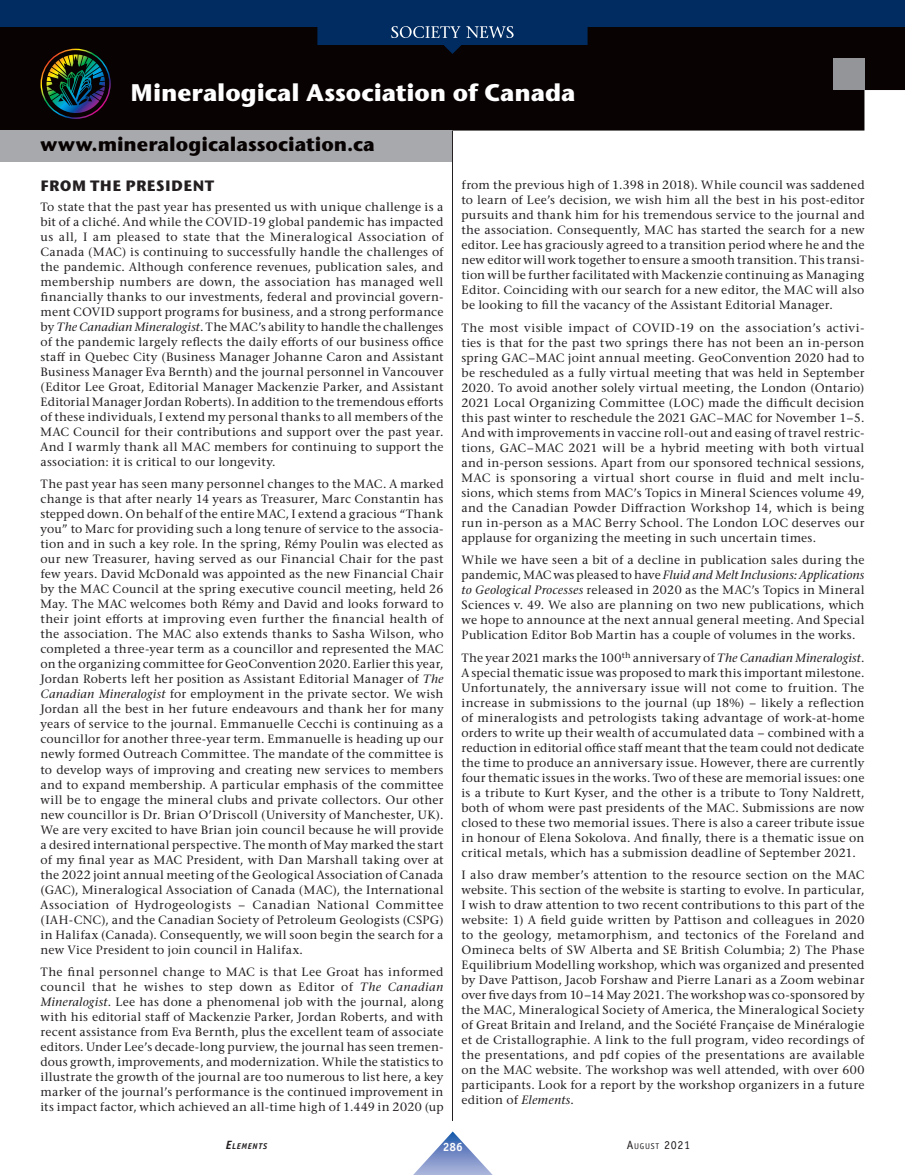
<style>
.page{position:relative;width:905px;height:1175px;background:#fff}
.page>*{position:absolute;margin:0;border:0;box-sizing:border-box;transform-origin:0 0}
.t1{font:700 24px "Stone Sans ITC";color:#fff}
.t2{font:700 19.5px "Stone Sans ITC";color:#080302}
.t3{font:700 15px "Stone Sans ITC";letter-spacing:.025em;color:#231f20}
.t4{font:500 12px/15px "Stone Serif ITC";letter-spacing:.025em;color:#231f20;text-align:justify}
.t5{font:12px "Officina Sans Std";color:#231f20}
.t6{font:700 12px "Officina Sans Std";color:#fcfcfc}
.t7{font:italic 700 8.4px "Officina Sans Std";letter-spacing:.08em;color:#231f20}
.s1{font-style:italic}
.s2{font-size:12px}
.s3{font-size:8.4px}
</style>
<div class="page">
<div style="left:0;top:54px;width:904px;height:76px;background:#080302"></div>
<div style="left:0;top:130px;width:452px;height:32px;background:#a8a9ad"></div>
<div style="left:832px;top:58px;width:32px;height:32px;background:#939598"></div>
<hr style="left:452px;top:130px;width:1px;height:990px;background:#231f20">
<img style="left:40px;top:54px;width:71px;height:65px">
<svg style="left:0;top:0;width:904px;height:54px;background:#031b3a"></svg>
<svg style="left:414px;top:1131px;width:78px;height:43px"></svg>
<svg style="left:391px;top:26px;width:122px;height:12px"></svg>
<h1 class="t1" style="left:130px;top:76px;width:446px">Mineralogical Association of Canada</h1>
<h2 class="t2" style="left:40px;top:131px;width:336px">www.mineralogicalassociation.ca</h2>
<p class="t3" style="left:41px;top:176px;width:175px">FROM THE PRESIDENT</p>
<p class="t4" style="left:40px;top:199px;width:404px">To state that the past year has presented us with unique challenge is a bit of a cliché. And while the COVID-19 global pandemic has impacted us all, I am pleased to state that the Mineralogical Association of Canada (MAC) is continuing to successfully handle the challenges of the pandemic. Although conference revenues, publication sales, and membership numbers are down, the association has managed well financially thanks to our investments, federal and provincial govern&shy;ment COVID support programs for business, and a strong performance by <span class="s1">The Canadian Mineralogist</span>. The MAC’s ability to handle the challenges of the pandemic largely reflects the daily efforts of our business office staff in Quebec City (Business Manager Johanne Caron and Assistant Business Manager Eva Bernth) and the journal personnel in Vancouver (Editor Lee Groat, Editorial Manager Mackenzie Parker, and Assistant Editorial Manager Jordan Roberts). In addition to the tremendous efforts of these individuals, I extend my personal thanks to all members of the MAC Council for their contributions and support over the past year.<br>And I warmly thank all MAC members for continuing to support the association: it is critical to our longevity.</p>
<p class="t4" style="left:40px;top:477px;width:404px">The past year has seen many personnel changes to the MAC. A marked change is that after nearly 14 years as Treasurer, Marc Constantin has stepped down. On behalf of the entire MAC, I extend a gracious “Thank you” to Marc for providing such a long tenure of service to the associa&shy;tion and in such a key role. In the spring, Rémy Poulin was elected as our new Treasurer, having served as our Financial Chair for the past few years. David McDonald was appointed as the new Financial Chair by the MAC Council at the spring executive council meeting, held 26<br>May. The MAC welcomes both Rémy and David and looks forward to their joint efforts at improving even further the financial health of the association. The MAC also extends thanks to Sasha Wilson, who completed a three-year term as a councillor and represented the MAC on the organizing committee for GeoConvention 2020. Earlier this year, Jordan Roberts left her position as Assistant Editorial Manager of <span class="s1">The Canadian Mineralogist</span> for employment in the private sector. We wish Jordan all the best in her future endeavours and thank her for many years of service to the journal. Emmanuelle Cecchi is continuing as a councillor for another three-year term. Emmanuelle is heading up our newly formed Outreach Committee. The mandate of the committee is to develop ways of improving and creating new services to members and to expand membership. A particular emphasis of the committee will be to engage the mineral clubs and private collectors. Our other new councillor is Dr. Brian O’Driscoll (University of Manchester, UK).<br>We are very excited to have Brian join council because he will provide a desired international perspective. The month of May marked the start of my final year as MAC President, with Dan Marshall taking over at the 2022 joint annual meeting of the Geological Association of Canada (GAC), Mineralogical Association of Canada (MAC), the International Association of Hydrogeologists – Canadian National Committee (IAH-CNC), and the Canadian Society of Petroleum Geologists (CSPG) in Halifax (Canada). Consequently, we will soon begin the search for a new Vice President to join council in Halifax.</p>
<p class="t4" style="left:40px;top:964px;width:404px">The final personnel change to MAC is that Lee Groat has informed council that he wishes to step down as Editor of <span class="s1">The Canadian Mineralogist</span>. Lee has done a phenomenal job with the journal, along with his editorial staff of Mackenzie Parker, Jordan Roberts, and with recent assistance from Eva Bernth, plus the excellent team of associate editors. Under Lee’s decade-long purview, the journal has seen tremen&shy;dous growth, improvements, and modernization. While the statistics to illustrate the growth of the journal are too numerous to list here, a key marker of the journal’s performance is the continued improvement in its impact factor, which achieved an all-time high of 1.449 in 2020 (up</p>
<p class="t4" style="left:461px;top:178px;width:404px">from the previous high of 1.398 in 2018). While council was saddened to learn of Lee’s decision, we wish him all the best in his post-editor pursuits and thank him for his tremendous service to the journal and the association. Consequently, MAC has started the search for a new editor. Lee has graciously agreed to a transition period where he and the new editor will work together to ensure a smooth transition. This transi&shy;tion will be further facilitated with Mackenzie continuing as Managing Editor. Coinciding with our search for a new editor, the MAC will also be looking to fill the vacancy of the Assistant Editorial Manager.</p>
<p class="t4" style="left:461px;top:320px;width:404px">The most visible impact of COVID-19 on the association’s activi&shy;ties is that for the past two springs there has not been an in-person spring GAC–MAC joint annual meeting. GeoConvention 2020 had to be rescheduled as a fully virtual meeting that was held in September 2020. To avoid another solely virtual meeting, the London (Ontario)<br>2021 Local Organizing Committee (LOC) made the difficult decision this past winter to reschedule the 2021 GAC–MAC for November 1–5.<br>And with improvements in vaccine roll-out and easing of travel restric&shy;tions, GAC–MAC 2021 will be a hybrid meeting with both virtual and in-person sessions. Apart from our sponsored technical sessions, MAC is sponsoring a virtual short course in fluid and melt inclu&shy;sions, which stems from MAC’s Topics in Mineral Sciences volume 49, and the Canadian Powder Diffraction Workshop 14, which is being run in-person as a MAC Berry School. The London LOC deserves our applause for organizing the meeting in such uncertain times.</p>
<p class="t4" style="left:461px;top:553px;width:404px">While we have seen a bit of a decline in publication sales during the pandemic, MAC was pleased to have <span class="s1">Fluid and Melt Inclusions: Applications to Geological Processes</span> released in 2020 as the MAC’s Topics in Mineral Sciences v. 49. We also are planning on two new publications, which we hope to announce at the next annual general meeting. And Special Publication Editor Bob Martin has a couple of volumes in the works.</p>
<p class="t4" style="left:461px;top:650px;width:404px">The year 2021 marks the 100<sup>th</sup> anniversary of <span class="s1">The Canadian Mineralogist</span>.<br>A special thematic issue was proposed to mark this important milestone.<br>Unfortunately, the anniversary issue will not come to fruition. The increase in submissions to the journal (up 18%) – likely a reflection of mineralogists and petrologists taking advantage of work-at-home orders to write up their wealth of accumulated data – combined with a reduction in editorial office staff meant that the team could not dedicate the time to produce an anniversary issue. However, there are currently four thematic issues in the works. Two of these are memorial issues: one is a tribute to Kurt Kyser, and the other is a tribute to Tony Naldrett, both of whom were past presidents of the MAC. Submissions are now closed to these two memorial issues. There is also a career tribute issue in honour of Elena Sokolova. And finally, there is a thematic issue on critical metals, which has a submission deadline of September 2021.</p>
<p class="t4" style="left:461px;top:868px;width:404px">I also draw member’s attention to the resource section on the MAC website. This section of the website is starting to evolve. In particular, I wish to draw attention to two recent contributions to this part of the website: 1) A field guide written by Pattison and colleagues in 2020 to the geology, metamorphism, and tectonics of the Foreland and Omineca belts of SW Alberta and SE British Columbia; 2) The Phase Equilibrium Modelling workshop, which was organized and presented by Dave Pattison, Jacob Forshaw and Pierre Lanari as a Zoom webinar over five days from 10–14 May 2021. The workshop was co-sponsored by the MAC, Mineralogical Society of America, the Mineralogical Society of Great Britain and Ireland, and the Société Française de Minéralogie et de Cristallographie. A link to the full program, video recordings of the presentations, and pdf copies of the presentations are available on the MAC website. The workshop was well attended, with over 600 participants. Look for a report by the workshop organizers in a future edition of <span class="s1">Elements</span>.</p>
<p class="t7" style="left:226px;top:1141px;width:43px"><span class="s2">E</span>LEMENTS</p>
<p class="t6" style="left:443px;top:1139px;width:22px">286</p>
<p class="t5" style="left:627px;top:1138px;width:65px">A<span class="s3">UGUST</span> 2021</p>
</div>
